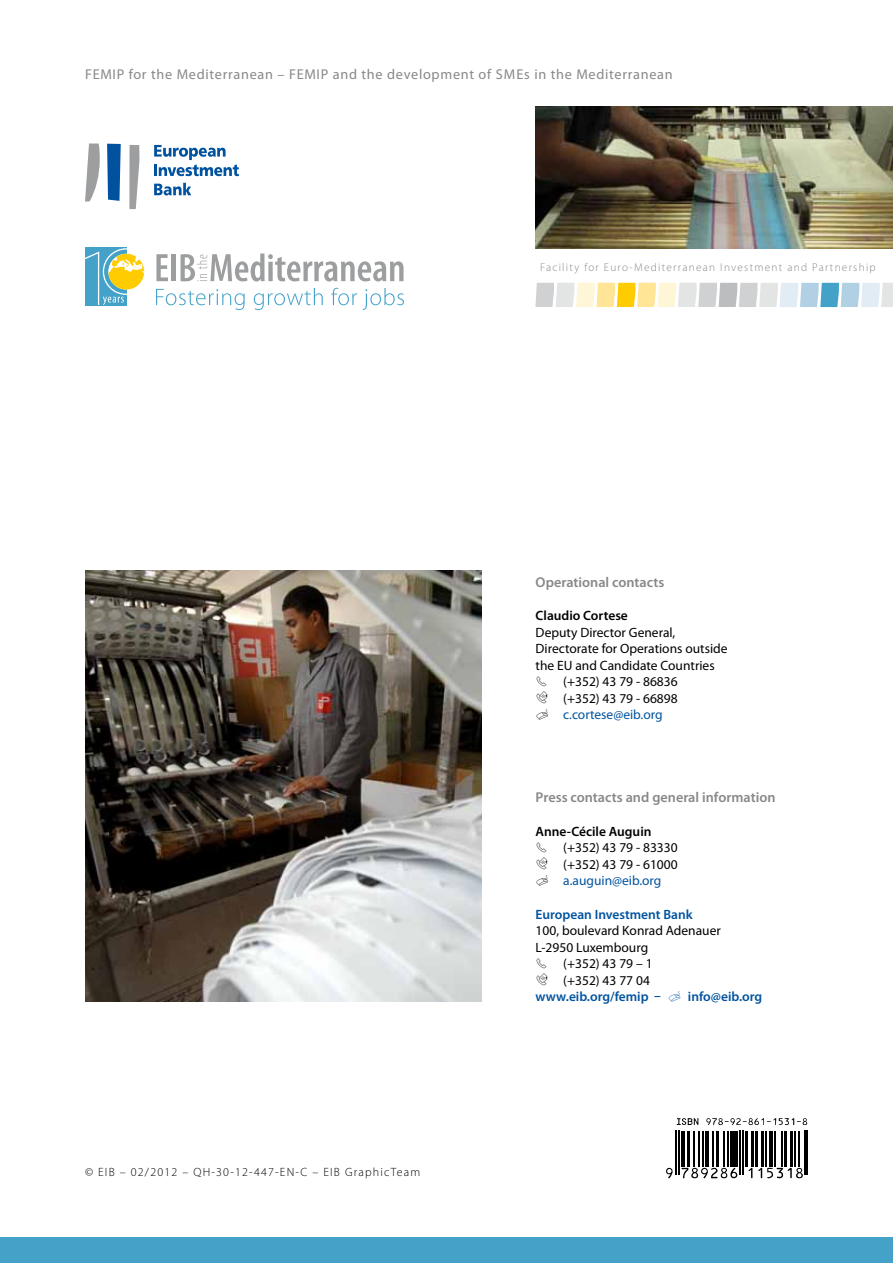
<style>
.page{position:relative;width:893px;height:1263px;background:#fff}
.page>*{position:absolute;margin:0;border:0;box-sizing:border-box;transform-origin:0 0}
.t1{font:14.25px "Myriad Pro";letter-spacing:.05em;color:#87888a}
.t2{font:600 14.25px "Myriad Pro";color:#87888a}
.t3{font:13.5px/16.6px "Myriad Pro";color:#000;text-align:right}
.t4{font:600 13.5px "Myriad Pro";color:#00539f}
.t5{font:13.5px "Myriad Pro";color:#00539f}
.t6{font:600 13.5px "Myriad Pro";color:#000}
.t7{font:300 12px "Myriad Pro";letter-spacing:.1em;color:#000}
.t8{font:300 11.25px "Myriad Pro";letter-spacing:.11em;color:#87888a}
</style>
<div class="page">
<div style="left:0;top:1237px;width:893px;height:26px;background:#44a2c9"></div>
<svg style="left:535px;top:283px;width:358px;height:24px;background:#dcdfcf"></svg>
<img style="left:536px;top:106px;width:357px;height:143px">
<hr style="left:676px;top:1131px;width:1px;height:44px;background:#000">
<hr style="left:678px;top:1131px;width:2px;height:44px;background:#000">
<hr style="left:681px;top:1131px;width:4px;height:36px;background:#000">
<hr style="left:687px;top:1131px;width:2px;height:36px;background:#000">
<hr style="left:694px;top:1131px;width:1px;height:36px;background:#000">
<hr style="left:698px;top:1131px;width:1px;height:36px;background:#000">
<hr style="left:702px;top:1131px;width:1px;height:36px;background:#000">
<hr style="left:705px;top:1131px;width:4px;height:36px;background:#000">
<hr style="left:712px;top:1131px;width:1px;height:36px;background:#000">
<hr style="left:716px;top:1131px;width:3px;height:36px;background:#000">
<hr style="left:723px;top:1131px;width:1px;height:36px;background:#000">
<hr style="left:727px;top:1131px;width:1px;height:36px;background:#000">
<hr style="left:730px;top:1131px;width:1px;height:36px;background:#000">
<div style="left:733px;top:1131px;width:5px;height:36px;background:#000"></div>
<hr style="left:740px;top:1131px;width:1px;height:44px;background:#000">
<hr style="left:743px;top:1131px;width:1px;height:44px;background:#000">
<hr style="left:745px;top:1131px;width:3px;height:36px;background:#000">
<hr style="left:751px;top:1131px;width:3px;height:36px;background:#000">
<hr style="left:755px;top:1131px;width:3px;height:36px;background:#000">
<hr style="left:761px;top:1131px;width:3px;height:36px;background:#000">
<hr style="left:765px;top:1131px;width:1px;height:36px;background:#000">
<hr style="left:769px;top:1131px;width:4px;height:36px;background:#000">
<hr style="left:775px;top:1131px;width:1px;height:36px;background:#000">
<hr style="left:782px;top:1131px;width:1px;height:36px;background:#000">
<hr style="left:784px;top:1131px;width:3px;height:36px;background:#000">
<hr style="left:790px;top:1131px;width:3px;height:36px;background:#000">
<hr style="left:794px;top:1131px;width:1px;height:36px;background:#000">
<hr style="left:799px;top:1131px;width:1px;height:36px;background:#000">
<hr style="left:804px;top:1131px;width:1px;height:44px;background:#000">
<hr style="left:807px;top:1131px;width:1px;height:44px;background:#000">
<svg style="left:677px;top:1118px;width:21px;height:7px"></svg>
<svg style="left:706px;top:1118px;width:101px;height:7px"></svg>
<svg style="left:666px;top:1168px;width:7px;height:10px"></svg>
<svg style="left:682px;top:1168px;width:55px;height:10px"></svg>
<svg style="left:748px;top:1168px;width:4px;height:10px"></svg>
<svg style="left:758px;top:1168px;width:45px;height:10px"></svg>
<img style="left:85px;top:570px;width:397px;height:431px">
<svg style="left:154px;top:145px;width:85px;height:31px"></svg>
<svg style="left:154px;top:183px;width:37px;height:12px"></svg>
<svg style="left:85px;top:144px;width:15px;height:58px"></svg>
<svg style="left:107px;top:144px;width:14px;height:57px"></svg>
<svg style="left:129px;top:145px;width:10px;height:64px"></svg>
<svg style="left:156px;top:289px;width:89px;height:21px"></svg>
<svg style="left:254px;top:288px;width:69px;height:22px"></svg>
<svg style="left:331px;top:288px;width:26px;height:17px"></svg>
<svg style="left:363px;top:288px;width:41px;height:22px"></svg>
<svg style="left:156px;top:254px;width:12px;height:27px"></svg>
<div style="left:171px;top:254px;width:5px;height:27px;background:#9c9e9f"></div>
<svg style="left:181px;top:253px;width:222px;height:28px"></svg>
<div style="left:85px;top:247px;width:42px;height:58px;background:#44a2c9"></div>
<div style="left:103px;top:248px;width:46px;height:47px;border:1px solid #fff;border-radius:50%"></div>
<svg style="left:85px;top:251px;width:39px;height:55px"></svg>
<svg style="left:108px;top:254px;width:36px;height:36px"></svg>
<p class="t1" style="left:85px;top:65px;width:589px">FEMIP for the Mediterranean – FEMIP and the development of smes in the Mediterranean</p>
<p class="t8" style="left:540px;top:260px;width:337px">Facility for Euro-Mediterranean Investment and Partnership</p>
<p class="t2" style="left:536px;top:573px;width:130px">Operational contacts</p>
<p class="t6" style="left:536px;top:607px;width:94px">Claudio Cortese</p>
<p class="t3" style="left:536px;top:623px;width:193px;text-align:left">Deputy Director General,<br>Directorate for Operations outside the EU and Candidate Countries</p>
<p class="t3" style="left:536px;top:673px;width:144px">✓ (+352) 43 79 - 86836 (+352) 43 79 - 66898</p>
<p class="t5" style="left:563px;top:707px;width:101px">c.cortese@eib.org</p>
<p class="t7" style="left:85px;top:1164px;width:337px">© EIB – 02/2012 – QH-30-12-447-EN-C – EIB GraphicTeam</p>
<p class="t2" style="left:536px;top:788px;width:241px">Press contacts and general information</p>
<p class="t6" style="left:536px;top:822px;width:117px">Anne-Cécile Auguin</p>
<p class="t3" style="left:536px;top:839px;width:144px">✓ (+352) 43 79 - 83330 (+352) 43 79 - 61000</p>
<p class="t5" style="left:563px;top:872px;width:100px">a.auguin@eib.org</p>
<p class="t4" style="left:536px;top:905px;width:159px">European Investment Bank</p>
<p class="t3" style="left:536px;top:922px;width:187px;text-align:left">100, boulevard Konrad Adenauer<br>L-2950 Luxembourg</p>
<p class="t3" style="left:536px;top:955px;width:118px">✓ (+352) 43 79 – 1 (+352) 43 77 04</p>
<p class="t4" style="left:536px;top:988px;width:127px">www.eib.org/femip –</p>
<p class="t4" style="left:688px;top:988px;width:76px">info@eib.org</p>
</div>
